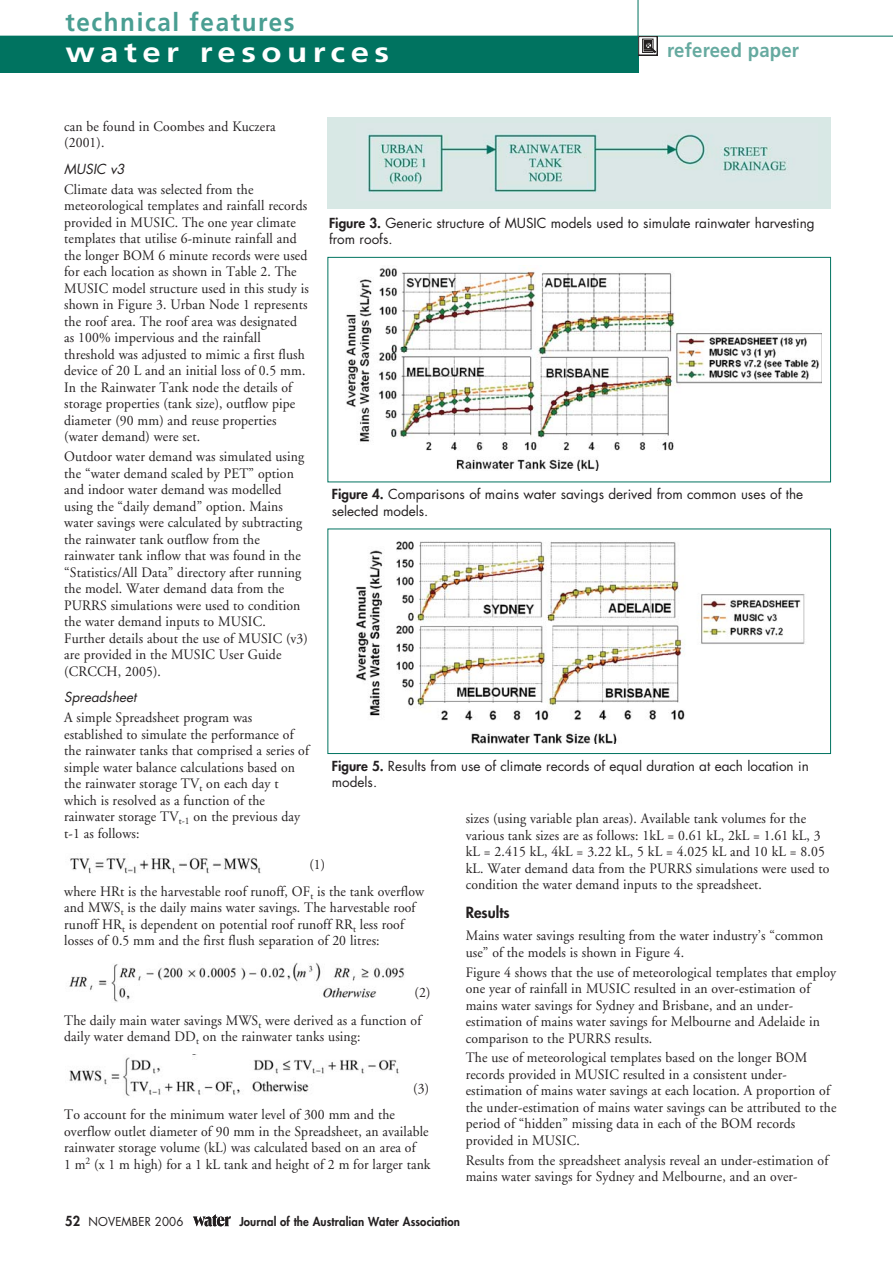
<style>
.page{position:relative;width:893px;height:1263px;background:#fff}
.page>*{position:absolute;margin:0;border:0;box-sizing:border-box;transform-origin:0 0}
.t1{font:700 28.05px "Frutiger LT";letter-spacing:.165em;color:#fff;scale:1.18 1}
.t2{font:700 25.5px "Frutiger LT";letter-spacing:.065em;color:#499e92;scale:.95 1}
.t3{font:700 19.5px "Frutiger LT";letter-spacing:.01em;color:#66aaa0;scale:.95 1}
.t4{font:800 15px "Futura LT";color:#231f20}
.t5{font:14.4px/16.5px "Adobe Garamond LT";letter-spacing:.01em;color:#231f20;scale:.95 1}
.t6{font:13.5px/16.5px "Futura LT";color:#231f20}
.t7{font:italic 13.5px "Futura LT";color:#231f20}
.t8{font:800 12px "Futura LT";letter-spacing:.01em;color:#231f20;scale:.95 1}
.t9{font:12px "Futura LT";letter-spacing:.01em;color:#231f20;scale:.95 1}
.s1{font-weight:800}
.s2{font-weight:800;font-size:13.5px}
</style>
<div class="page">
<div style="left:0;top:36px;width:638px;height:36px;background:#007360"></div>
<hr style="left:0;top:36px;width:893px;height:1px;background:#007360">
<hr style="left:638px;top:0;width:1px;height:72px;background:#007360">
<svg style="left:193px;top:1214px;width:37px;height:12px"></svg>
<svg style="left:638px;top:36px;width:19px;height:20px"></svg>
<img style="left:69px;top:1057px;width:330px;height:39px">
<img style="left:69px;top:962px;width:336px;height:40px">
<img style="left:70px;top:858px;width:191px;height:16px">
<div style="left:328px;top:118px;width:503px;height:91px;background:#d8e8e5"></div>
<img style="left:367px;top:134px;width:420px;height:59px">
<img style="left:346px;top:268px;width:475px;height:202px">
<div style="left:328px;top:257px;width:503px;height:225px;border:1px solid #007360"></div>
<img style="left:356px;top:541px;width:449px;height:202px">
<div style="left:328px;top:529px;width:503px;height:225px;border:1px solid #007360"></div>
<h2 class="t2" style="left:65px;top:10px;width:243px">technical features</h2>
<h1 class="t1" style="left:65px;top:39px;width:276px">water resources</h1>
<h3 class="t3" style="left:667px;top:40px;width:140px">refereed paper</h3>
<p class="t5" style="left:64px;top:119px;width:224px">can be found in Coombes and Kuczera (2001).</p>
<p class="t7" style="left:64px;top:161px;width:62px">MUSIC v3</p>
<p class="t5" style="left:64px;top:182px;width:259px">Climate data was selected from the meteorological templates and rainfall records provided in MUSIC. The one year climate templates that utilise 6-minute rainfall and the longer BOM 6 minute records were used for each location as shown in Table 2. The MUSIC model structure used in this study is shown in Figure 3. Urban Node 1 represents the roof area. The roof area was designated as 100% impervious and the rainfall threshold was adjusted to mimic a first flush device of 20 L and an initial loss of 0.5 mm.<br>In the Rainwater Tank node the details of storage properties (tank size), outflow pipe diameter (90 mm) and reuse properties (water demand) were set.</p>
<p class="t5" style="left:64px;top:450px;width:258px">Outdoor water demand was simulated using the “water demand scaled by PET” option and indoor water demand was modelled using the “daily demand” option. Mains water savings were calculated by subtracting the rainwater tank outflow from the rainwater tank inflow that was found in the “Statistics/All Data” directory after running the model. Water demand data from the PURRS simulations were used to condition the water demand inputs to MUSIC.<br>Further details about the use of MUSIC (v3) are provided in the MUSIC User Guide (CRCCH, 2005).</p>
<p class="t7" style="left:64px;top:689px;width:74px">Spreadsheet</p>
<p class="t5" style="left:64px;top:711px;width:259px">A simple Spreadsheet program was established to simulate the performance of the rainwater tanks that comprised a series of simple water balance calculations based on the rainwater storage TV<sub>t</sub> on each day t which is resolved as a function of the rainwater storage TV<sub>t-1</sub> on the previous day t-1 as follows:</p>
<p class="t5" style="left:64px;top:853px;width:380px;line-height:26.5px;text-indent:245px">(1)<br>where HRt is the harvestable roof runoff, OF<sub>t</sub> is the tank overflow</p>
<p class="t5" style="left:64px;top:901px;width:371px">and MWS<sub>t</sub> is the daily mains water savings. The harvestable roof runoff HR<sub>t</sub> is dependent on potential roof runoff RR<sub>t</sub> less roof losses of 0.5 mm and the first flush separation of 20 litres:</p>
<p class="t5" style="left:64px;top:980px;width:387px;line-height:28px;text-indent:350px">(2)<br>The daily main water savings MWS<sub>t</sub> were derived as a function of</p>
<p class="t5" style="left:64px;top:1030px;width:313px">daily water demand DD<sub>t</sub> on the rainwater tanks using:</p>
<p class="t5" style="left:413px;top:1081px;width:18px">(3)</p>
<p class="t5" style="left:64px;top:1108px;width:387px">To account for the minimum water level of 300 mm and the overflow outlet diameter of 90 mm in the Spreadsheet, an available rainwater storage volume (kL) was calculated based on an area of<br>1 m<sup>2</sup> (x 1 m high) for a 1 kL tank and height of 2 m for larger tank</p>
<p class="t6" style="left:329px;top:215px;width:487px"><span class="s1">Figure 3.</span> Generic structure of MUSIC models used to simulate rainwater harvesting from roofs.</p>
<p class="t6" style="left:332px;top:486px;width:473px"><span class="s1">Figure 4.</span> Comparisons of mains water savings derived from common uses of the selected models.</p>
<p class="t6" style="left:332px;top:758px;width:478px"><span class="s1">Figure 5.</span> Results from use of climate records of equal duration at each location in models.</p>
<p class="t5" style="left:466px;top:812px;width:384px">sizes (using variable plan areas). Available tank volumes for the various tank sizes are as follows: 1kL = 0.61 kL, 2kL = 1.61 kL, 3 kL = 2.415 kL, 4kL = 3.22 kL, 5 kL = 4.025 kL and 10 kL = 8.05 kL. Water demand data from the PURRS simulations were used to condition the water demand inputs to the spreadsheet.</p>
<p class="t4" style="left:466px;top:906px;width:45px">Results</p>
<p class="t5" style="left:466px;top:929px;width:378px">Mains water savings resulting from the water industry’s “common use” of the models is shown in Figure 4.</p>
<p class="t5" style="left:466px;top:965px;width:391px">Figure 4 shows that the use of meteorological templates that employ one year of rainfall in MUSIC resulted in an over-estimation of mains water savings for Sydney and Brisbane, and an under&shy;estimation of mains water savings for Melbourne and Adelaide in comparison to the PURRS results.</p>
<p class="t5" style="left:466px;top:1051px;width:392px">The use of meteorological templates based on the longer BOM records provided in MUSIC resulted in a consistent under&shy;estimation of mains water savings at each location. A proportion of the under-estimation of mains water savings can be attributed to the period of “hidden” missing data in each of the BOM records provided in MUSIC.</p>
<p class="t5" style="left:466px;top:1153px;width:383px">Results from the spreadsheet analysis reveal an under-estimation of mains water savings for Sydney and Melbourne, and an over-</p>
<p class="t9" style="left:65px;top:1214px;width:126px"><span class="s2">52</span> NOVEMBER 2006</p>
<p class="t8" style="left:239px;top:1216px;width:234px">Journal of the Australian Water Association</p>
</div>
